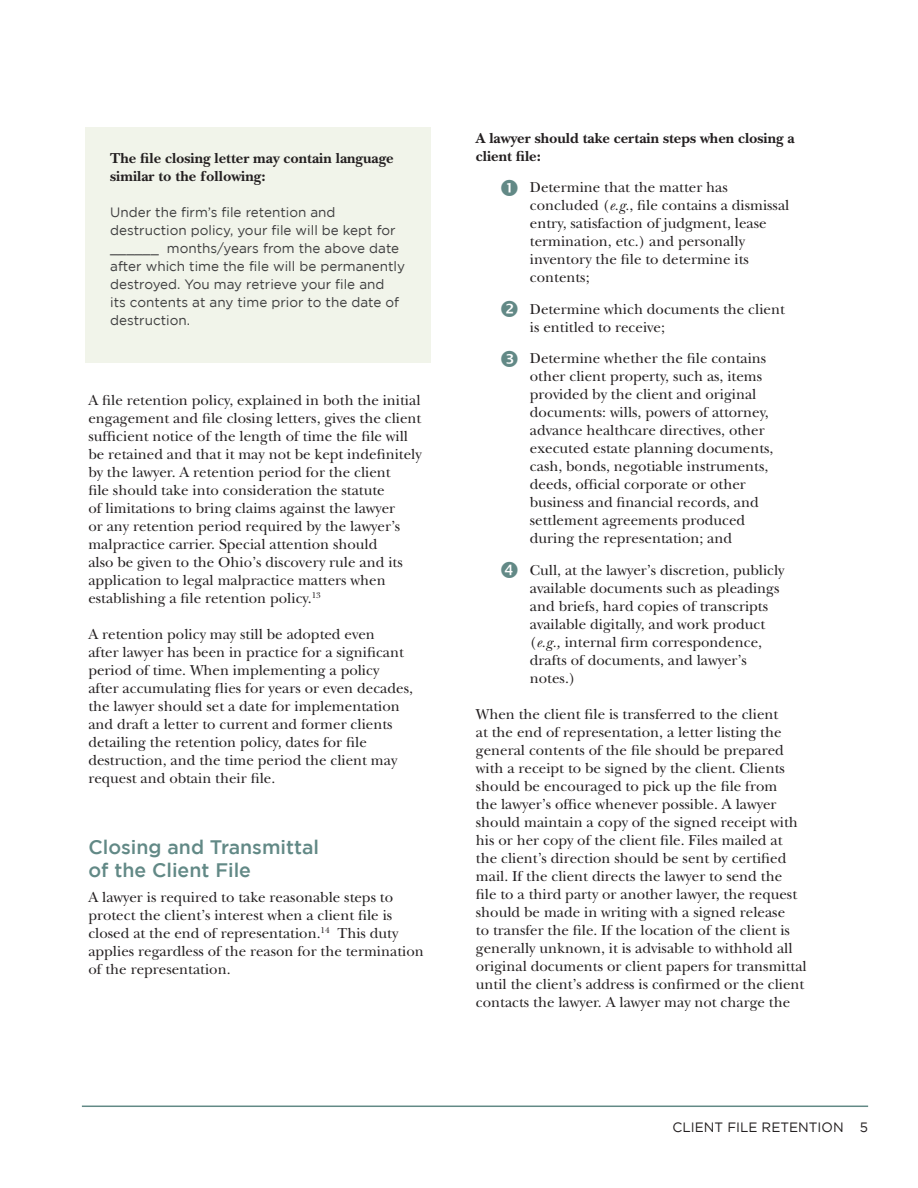
<style>
.page{position:relative;width:918px;height:1188px;background:#fff}
.page>*{position:absolute;margin:0;border:0;box-sizing:border-box;transform-origin:0 0}
.t1{font:500 19.5px/23.4px "Gotham";color:#628986}
.Body_Copy{font:15px/18px "New Baskerville Std";color:#231f20}
.Bullets{font:15px/18px "New Baskerville Std";color:#231f20}
.Body_Copy-2{font:700 15px/18px "New Baskerville Std";color:#231f20}
.Body_Copy-3{font:13.5px/18px "Gotham";color:#3e3e3f}
.Body_Copy-4{font:13.5px "Gotham";color:#231f20}
.s1{font-style:italic}
</style>
<div class="page">
<hr style="left:82px;top:1106px;width:786px;height:1px;background:#628986">
<div style="left:85px;top:127px;width:346px;height:236px;background:#f1f4ea"></div>
<p class="Body_Copy-2" style="left:110px;top:150px;width:285px">The file closing letter may contain language similar to the following:</p>
<p class="Body_Copy-3" style="left:110px;top:203px;width:296px">Under the firm’s file retention and destruction policy, your file will be kept for ______ months/years from the above date after which time the file will be permanently destroyed. You may retrieve your file and<br>its contents at any time prior to the date of destruction.</p>
<p class="Body_Copy" style="left:88px;top:392px;width:335px">A file retention policy, explained in both the initial engagement and file closing letters, gives the client sufficient notice of the length of time the file will be retained and that it may not be kept indefinitely by the lawyer. A retention period for the client<br>file should take into consideration the statute<br>of limitations to bring claims against the lawyer<br>or any retention period required by the lawyer’s malpractice carrier. Special attention should<br>also be given to the Ohio’s discovery rule and its application to legal malpractice matters when establishing a file retention policy.<sup>13</sup></p>
<p class="Body_Copy" style="left:88px;top:626px;width:326px">A retention policy may still be adopted even<br>after lawyer has been in practice for a significant period of time. When implementing a policy after accumulating flies for years or even decades, the lawyer should set a date for implementation and draft a letter to current and former clients detailing the retention policy, dates for file destruction, and the time period the client may request and obtain their file.</p>
<p class="t1" style="left:88px;top:835px;width:232px">Closing and Transmittal of the Client File</p>
<p class="Body_Copy" style="left:88px;top:888px;width:337px">A lawyer is required to take reasonable steps to protect the client’s interest when a client file is closed at the end of representation.<sup>14</sup> This duty applies regardless of the reason for the termination of the representation.</p>
<p class="Body_Copy-2" style="left:476px;top:129px;width:320px">A lawyer should take certain steps when closing a client file:</p>
<p class="Bullets" style="left:530px;top:179px;width:261px">Determine that the matter has concluded (<span class="s1">e.g.</span>, file contains a dismissal entry, satisfaction of judgment, lease termination, etc.) and personally inventory the file to determine its contents;</p>
<p class="Bullets" style="left:530px;top:300px;width:257px">Determine which documents the client is entitled to receive;</p>
<p class="Bullets" style="left:530px;top:350px;width:245px">Determine whether the file contains other client property, such as, items provided by the client and original documents: wills, powers of attorney, advance healthcare directives, other executed estate planning documents, cash, bonds, negotiable instruments, deeds, official corporate or other business and financial records, and settlement agreements produced during the representation; and</p>
<p class="Bullets" style="left:530px;top:561px;width:256px">Cull, at the lawyer’s discretion, publicly available documents such as pleadings and briefs, hard copies of transcripts available digitally, and work product (<span class="s1">e.g.,</span> internal firm correspondence, drafts of documents, and lawyer’s notes.)</p>
<p class="Body_Copy" style="left:476px;top:705px;width:332px">When the client file is transferred to the client<br>at the end of representation, a letter listing the general contents of the file should be prepared with a receipt to be signed by the client. Clients should be encouraged to pick up the file from<br>the lawyer’s office whenever possible. A lawyer should maintain a copy of the signed receipt with his or her copy of the client file. Files mailed at the client’s direction should be sent by certified mail. If the client directs the lawyer to send the<br>file to a third party or another lawyer, the request should be made in writing with a signed release<br>to transfer the file. If the location of the client is generally unknown, it is advisable to withhold all original documents or client papers for transmittal until the client’s address is confirmed or the client contacts the lawyer. A lawyer may not charge the</p>
<p class="Body_Copy-4" style="left:673px;top:1120px;width:197px">CLIENT FILE RETENTION 5</p>
</div>
